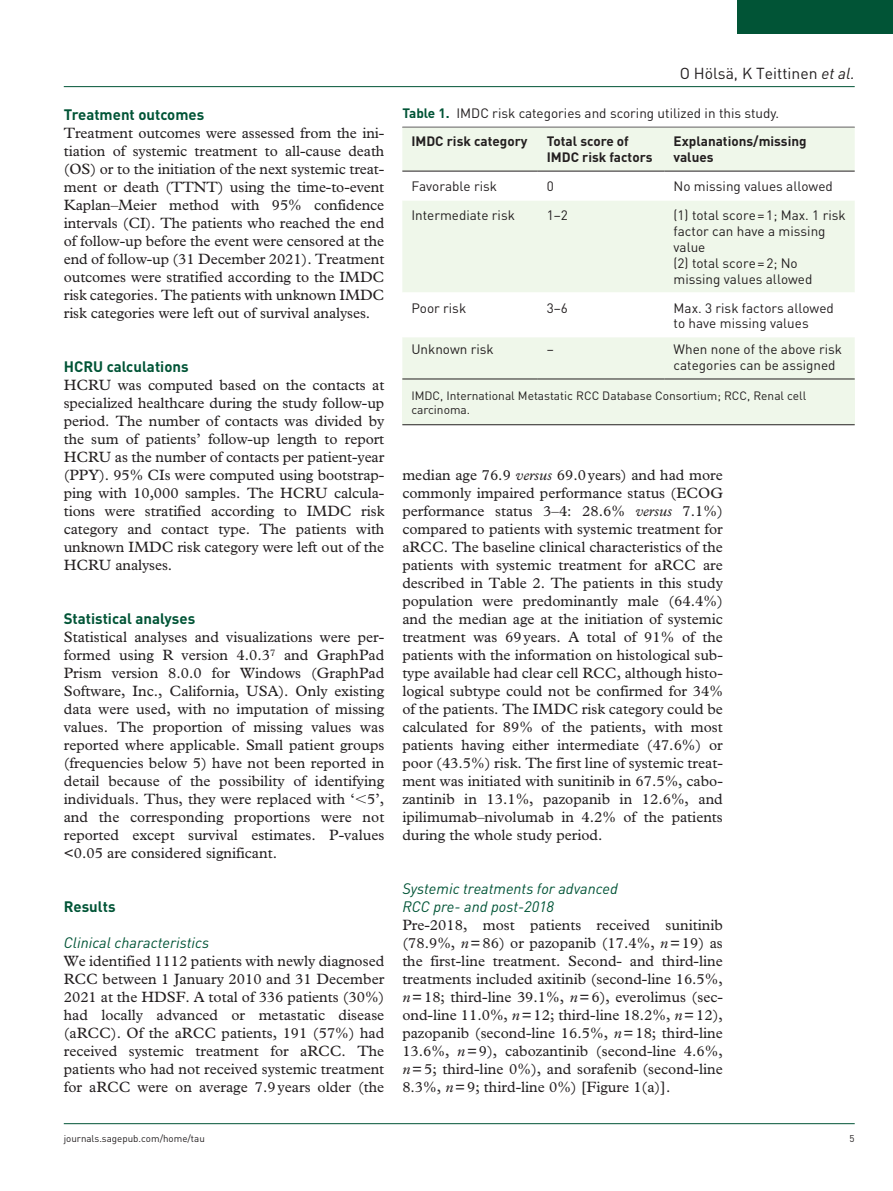
<style>
.page{position:relative;width:893px;height:1191px;background:#fff}
.page>*{position:absolute;margin:0;border:0;box-sizing:border-box;transform-origin:0 0}
.t1{font:15.75px "DIN";color:#231f20}
.t2{font:15px/18px "Plantin Std";color:#231f20;text-align:justify}
.t3{font:italic 15px/18px "DIN";color:#015436}
.t4{font:700 15px "DIN";color:#015436}
.t5{font:13.5px/15.8px "DIN";color:#231f20}
.t6{font:700 13.5px/15.8px "DIN";color:#231f20}
.t7{font:12px/14.2px "DIN";color:#231f20}
.t8{font:9.75px "DIN";color:#231f20}
.s1{font-style:italic}
.s2{font-weight:700;color:#015436}
.s3{font-weight:700}
</style>
<div class="page">
<hr style="left:64px;top:86px;width:791px;height:1px;background:#015436">
<hr style="left:64px;top:1123px;width:791px;height:1px;background:#015436">
<div style="left:738px;top:0;width:155px;height:34px;background:#015436"></div>
<div style="left:402px;top:379px;width:453px;height:46px;background:#eff7ea"></div>
<hr style="left:402px;top:127px;width:453px;height:1px;background:#231f20">
<hr style="left:402px;top:424px;width:453px;height:1px;background:#231f20">
<div style="left:402px;top:128px;width:453px;height:250px;background:#eff7ea"></div>
<svg style="left:402px;top:172px;width:453px;height:165px;fill:#eff7ea"></svg>
<hr style="left:402px;top:171px;width:136px;height:1px;background:#231f20">
<hr style="left:538px;top:171px;width:126px;height:1px;background:#231f20">
<hr style="left:664px;top:171px;width:191px;height:1px;background:#231f20">
<hr style="left:402px;top:378px;width:136px;height:1px;background:#231f20">
<hr style="left:538px;top:378px;width:126px;height:1px;background:#231f20">
<hr style="left:664px;top:378px;width:191px;height:1px;background:#231f20">
<p class="t4" style="left:64px;top:105px;width:142px">Treatment outcomes</p>
<p class="t2" style="left:64px;top:124px;width:322px">Treatment outcomes were assessed from the ini&shy;tiation of systemic treatment to all-cause death (OS) or to the initiation of the next systemic treat&shy;ment or death (TTNT) using the time-to-event Kaplan–Meier method with 95% confidence intervals (CI). The patients who reached the end of follow-up before the event were censored at the end of follow-up (31 December 2021). Treatment outcomes were stratified according to the IMDC risk categories. The patients with unknown IMDC risk categories were left out of survival analyses.</p>
<p class="t4" style="left:64px;top:357px;width:126px">HCRU calculations</p>
<p class="t2" style="left:64px;top:376px;width:322px">HCRU was computed based on the contacts at specialized healthcare during the study follow-up period. The number of contacts was divided by the sum of patients’ follow-up length to report HCRU as the number of contacts per patient-year (PPY). 95% CIs were computed using bootstrap&shy;ping with 10,000 samples. The HCRU calcula&shy;tions were stratified according to IMDC risk category and contact type. The patients with unknown IMDC risk category were left out of the HCRU analyses.</p>
<p class="t4" style="left:64px;top:609px;width:133px">Statistical analyses</p>
<p class="t2" style="left:64px;top:628px;width:322px">Statistical analyses and visualizations were per&shy;formed using R version 4.0.3<sup>7</sup> and GraphPad Prism version 8.0.0 for Windows (GraphPad Software, Inc., California, USA). Only existing data were used, with no imputation of missing values. The proportion of missing values was reported where applicable. Small patient groups (frequencies below 5) have not been reported in detail because of the possibility of identifying individuals. Thus, they were replaced with ‘ 5’, and the corresponding proportions were not reported except survival estimates. P-values &lt;0.05 are considered significant.</p>
<p class="t4" style="left:64px;top:897px;width:53px">Results</p>
<p class="t3" style="left:64px;top:933px;width:147px">Clinical characteristics</p>
<p class="t2" style="left:64px;top:952px;width:322px">We identified 1112 patients with newly diagnosed RCC between 1 January 2010 and 31 December 2021 at the HDSF. A total of 336 patients (30%) had locally advanced or metastatic disease (aRCC). Of the aRCC patients, 191 (57%) had received systemic treatment for aRCC. The patients who had not received systemic treatment for aRCC were on average 7.9years older (the</p>
<p class="t1" style="left:680px;top:63px;width:176px">O Hölsä, K Teittinen <span class="s1">et al.</span></p>
<p class="t5" style="left:411px;top:98px;width:369px;line-height:28.5px;text-indent:-9px"><span class="s2">Table 1.</span> IMDC risk categories and scoring utilized in this study.<br><span class="s3">IMDC risk category</span></p>
<p class="t6" style="left:547px;top:133px;width:107px">Total score of<br>IMDC risk factors</p>
<p class="t6" style="left:674px;top:133px;width:135px">Explanations/missing values</p>
<p class="t5" style="left:411px;top:178px;width:87px">Favorable risk</p>
<p class="t5" style="left:547px;top:178px;width:9px">0</p>
<p class="t5" style="left:674px;top:178px;width:161px">No missing values allowed</p>
<p class="t5" style="left:411px;top:207px;width:105px">Intermediate risk</p>
<p class="t5" style="left:547px;top:207px;width:23px">1–2</p>
<p class="t5" style="left:674px;top:207px;width:174px">(1) total score=1; Max. 1 risk factor can have a missing value<br>(2) total score=2; No missing values allowed</p>
<p class="t5" style="left:411px;top:299px;width:56px">Poor risk</p>
<p class="t5" style="left:547px;top:299px;width:23px">3–6</p>
<p class="t5" style="left:674px;top:299px;width:162px">Max. 3 risk factors allowed to have missing values</p>
<p class="t5" style="left:411px;top:341px;width:84px">Unknown risk</p>
<p class="t5" style="left:547px;top:341px;width:9px">–</p>
<p class="t5" style="left:674px;top:341px;width:170px">When none of the above risk categories can be assigned</p>
<p class="t7" style="left:411px;top:388px;width:397px">IMDC, International Metastatic RCC Database Consortium; RCC, Renal cell carcinoma.</p>
<p class="t2" style="left:402px;top:466px;width:322px">median age 76.9 <span class="s1">versus</span> 69.0years) and had more commonly impaired performance status (ECOG performance status 3–4: 28.6% <span class="s1">versus</span> 7.1%) compared to patients with systemic treatment for aRCC. The baseline clinical characteristics of the patients with systemic treatment for aRCC are described in Table 2. The patients in this study population were predominantly male (64.4%) and the median age at the initiation of systemic treatment was 69years. A total of 91% of the patients with the information on histological sub&shy;type available had clear cell RCC, although histo&shy;logical subtype could not be confirmed for 34% of the patients. The IMDC risk category could be calculated for 89% of the patients, with most patients having either intermediate (47.6%) or poor (43.5%) risk. The first line of systemic treat&shy;ment was initiated with sunitinib in 67.5%, cabo&shy;zantinib in 13.1%, pazopanib in 12.6%, and ipilimumab–nivolumab in 4.2% of the patients during the whole study period.</p>
<p class="t3" style="left:402px;top:879px;width:217px">Systemic treatments for advanced<br>RCC pre- and post-2018</p>
<p class="t2" style="left:402px;top:916px;width:322px">Pre-2018, most patients received sunitinib (78.9%, <span class="s1">n</span>=86) or pazopanib (17.4%, <span class="s1">n</span>=19) as the first-line treatment. Second- and third-line treatments included axitinib (second-line 16.5%, <span class="s1">n</span>=18; third-line 39.1%, <span class="s1">n</span>=6), everolimus (sec&shy;ond-line 11.0%, <span class="s1">n</span>=12; third-line 18.2%, <span class="s1">n</span>=12), pazopanib (second-line 16.5%, <span class="s1">n</span>=18; third-line 13.6%, <span class="s1">n</span>=9), cabozantinib (second-line 4.6%, <span class="s1">n</span>=5; third-line 0%), and sorafenib (second-line 8.3%, <span class="s1">n</span>=9; third-line 0%) [Figure 1(a)].</p>
<p class="t8" style="left:64px;top:1132px;width:143px">journals.sagepub.com/home/tau</p>
<p class="t8" style="left:850px;top:1132px;width:7px">5</p>
</div>
